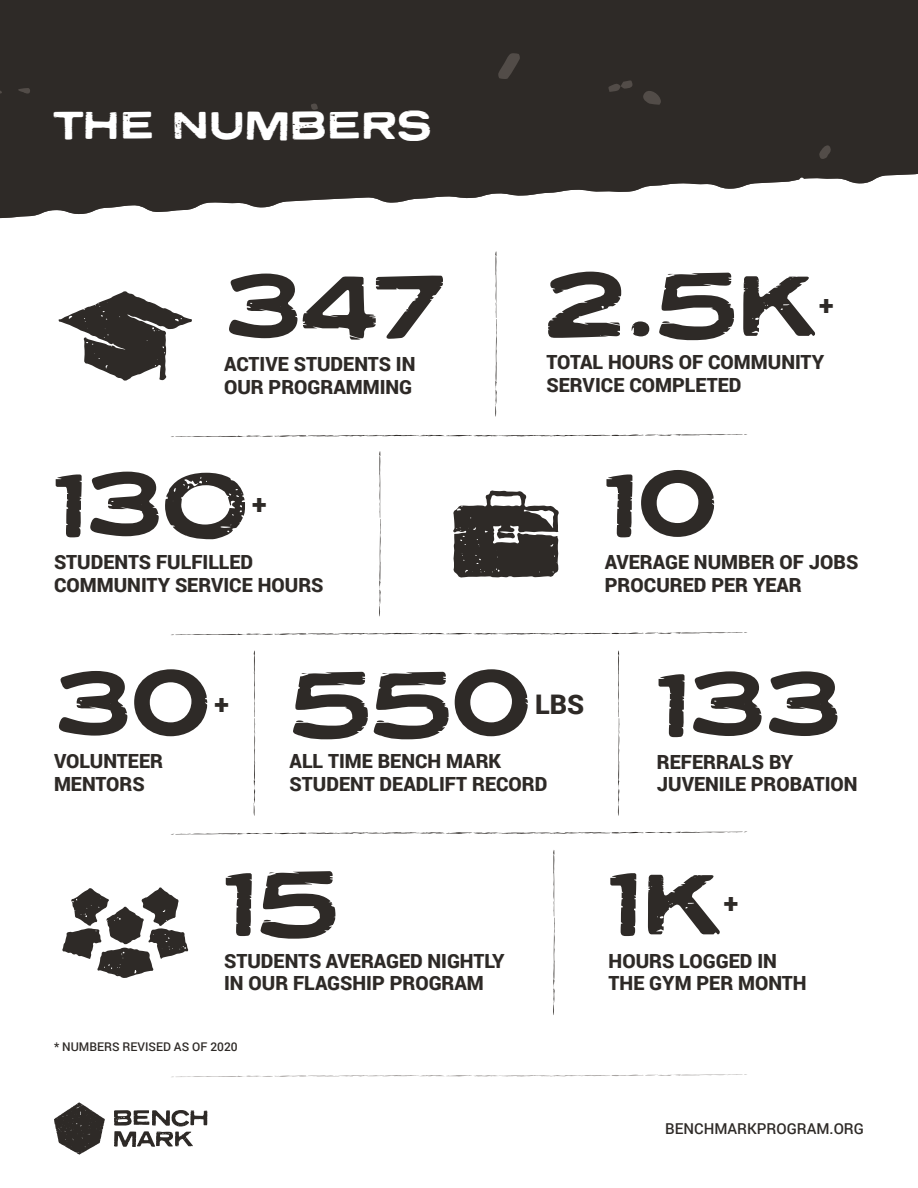
<style>
.page{position:relative;width:918px;height:1188px;background:#fff}
.page>*{position:absolute;margin:0;border:0;box-sizing:border-box;transform-origin:0 0}
.t1{font:93px "Neuzon";letter-spacing:.005em;color:#2e2a27}
.t2{font:42px "Neuzon";letter-spacing:.02em;color:#fff}
.t3{font:900 27px "Roboto";color:#2e2a27}
.t4{font:900 19.5px/22.5px "Roboto";color:#2e2a27}
.t5{font:500 15px "Roboto";color:#2e2a27}
.t6{font:500 12px "Roboto";color:#2e2a27}
</style>
<div class="page">
<svg style="left:0;top:0;width:918px;height:219px;background:#44403d"></svg>
<svg style="left:54px;top:1102px;width:51px;height:53px"></svg>
<svg style="left:114px;top:1110px;width:93px;height:37px"></svg>
<svg style="left:171px;top:1074px;width:576px;height:4px"></svg>
<svg style="left:171px;top:434px;width:576px;height:3px"></svg>
<svg style="left:171px;top:632px;width:576px;height:3px"></svg>
<svg style="left:171px;top:831px;width:576px;height:4px"></svg>
<svg style="left:495px;top:251px;width:2px;height:166px"></svg>
<svg style="left:379px;top:451px;width:2px;height:166px"></svg>
<svg style="left:618px;top:650px;width:2px;height:166px"></svg>
<svg style="left:553px;top:850px;width:2px;height:165px"></svg>
<svg style="left:253px;top:650px;width:2px;height:166px"></svg>
<svg style="left:62px;top:887px;width:127px;height:91px"></svg>
<svg style="left:453px;top:490px;width:106px;height:88px"></svg>
<svg style="left:58px;top:291px;width:134px;height:90px"></svg>
<p class="t2" style="left:54px;top:100px;width:378px">THE NUMBERS</p>
<p class="t1" style="left:224px;top:251px;width:222px">347</p>
<p class="t4" style="left:224px;top:352px;width:193px">ACTIVE STUDENTS IN<br>OUR PROGRAMMING</p>
<p class="t1" style="left:54px;top:449px;width:195px">13O</p>
<p class="t3" style="left:252px;top:486px;width:16px">+</p>
<p class="t4" style="left:54px;top:550px;width:271px">STUDENTS FULFILLED<br>COMMUNITY SERVICE HOURS</p>
<p class="t1" style="left:547px;top:249px;width:273px">2.5K</p>
<p class="t3" style="left:819px;top:286px;width:16px">+</p>
<p class="t4" style="left:547px;top:350px;width:279px">TOTAL HOURS OF COMMUNITY<br>SERVICE COMPLETED</p>
<p class="t1" style="left:605px;top:449px;width:113px">10</p>
<p class="t4" style="left:605px;top:550px;width:255px">AVERAGE NUMBER OF JOBS<br>PROCURED PER YEAR</p>
<p class="t1" style="left:54px;top:648px;width:157px">30</p>
<p class="t3" style="left:215px;top:685px;width:16px">+</p>
<p class="t1" style="left:290px;top:648px;width:242px">550</p>
<p class="t3" style="left:535px;top:685px;width:51px">LBS</p>
<p class="t4" style="left:54px;top:749px;width:110px">VOLUNTEER<br>MENTORS</p>
<p class="t4" style="left:290px;top:749px;width:259px">ALL TIME BENCH MARK<br>STUDENT DEADLIFT RECORD</p>
<p class="t1" style="left:657px;top:648px;width:186px">133</p>
<p class="t4" style="left:657px;top:750px;width:202px">REFERRALS BY<br>JUVENILE PROBATION</p>
<p class="t1" style="left:224px;top:847px;width:115px">15</p>
<p class="t4" style="left:224px;top:949px;width:282px">STUDENTS AVERAGED NIGHTLY<br>IN OUR FLAGSHIP PROGRAM</p>
<p class="t6" style="left:54px;top:1038px;width:185px">* NUMBERS REVISED AS OF 2020</p>
<p class="t1" style="left:609px;top:847px;width:115px">1K</p>
<p class="t3" style="left:724px;top:884px;width:16px">+</p>
<p class="t4" style="left:609px;top:949px;width:199px">HOURS LOGGED IN<br>THE GYM PER MONTH</p>
<p class="t5" style="left:665px;top:1118px;width:200px">BENCHMARKPROGRAM.ORG</p>
</div>
